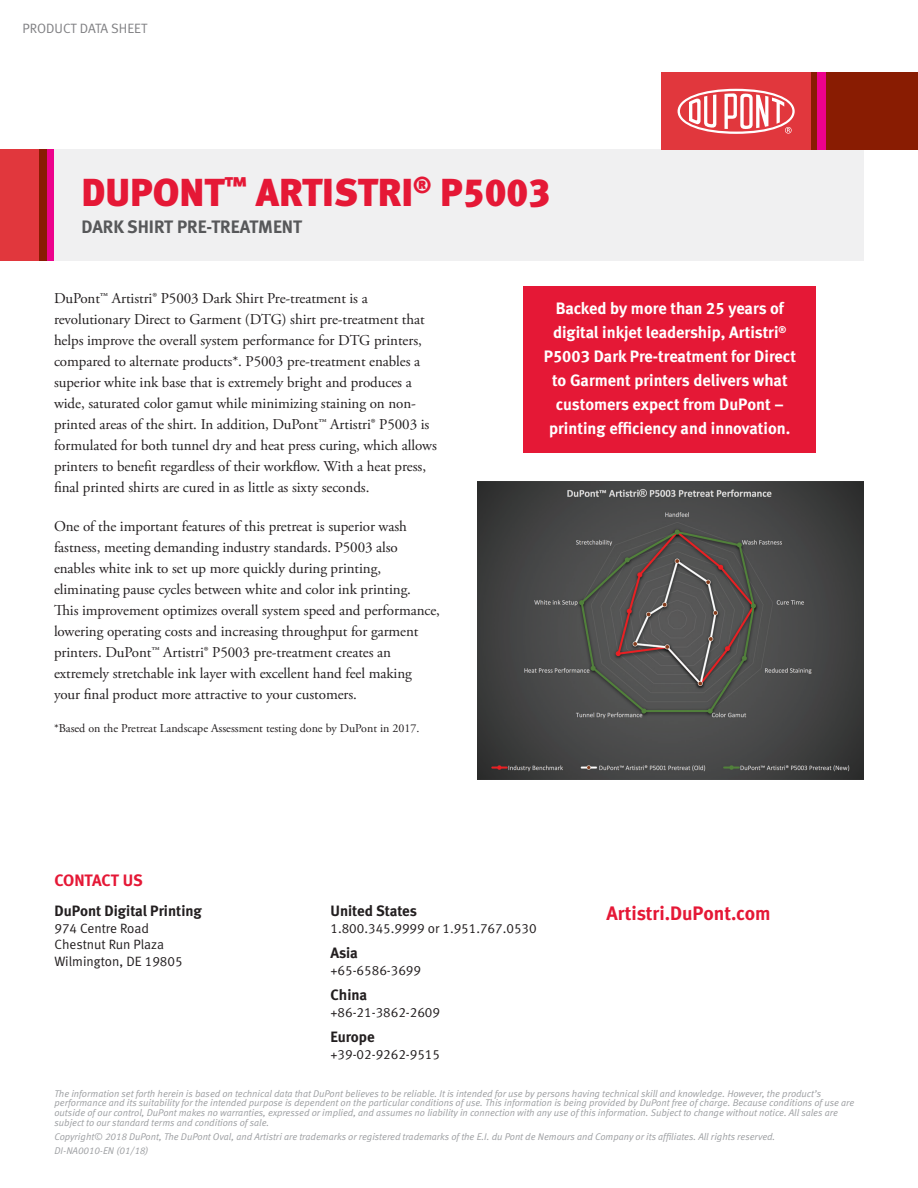
<style>
.page{position:relative;width:918px;height:1188px;background:#fff}
.page>*{position:absolute;margin:0;border:0;box-sizing:border-box;transform-origin:0 0}
.Title_Main{font:39px "Meta Black LF";color:#e51836}
.web_address{font:19.5px "Meta Bold LF";color:#e51836}
.TItle_block_2{font:18px "Meta Bold LF";color:#57585a}
.Highlight_text{font:16.5px/24px "Meta Bold LF";color:#fff;text-align:center}
.Head{font:16.5px "Meta Bold LF";color:#e51836}
.Body_1{font:15px/21px "Adobe Garamond Pro";letter-spacing:-.005em;color:#231f20}
.Address_Head{font:15px "Meta Bold LF";color:#231f20}
.Address_body{font:13.5px "Meta Normal LF";color:#231f20}
.t1{font:13.5px "Meta Normal LF";color:#808083}
.footnote{font:12px "Adobe Garamond Pro";color:#231f20}
.Legal_Line{font:italic 9.75px/9.8px "Meta Normal LF";color:#9d9fa2}
</style>
<div class="page">
<div style="left:0;top:150px;width:39px;height:111px;background:#e1373d"></div>
<div style="left:46px;top:150px;width:8px;height:111px;background:#ed028c"></div>
<div style="left:39px;top:150px;width:7px;height:111px;background:#891c02"></div>
<div style="left:54px;top:150px;width:810px;height:111px;background:#f0f0f1"></div>
<div style="left:811px;top:72px;width:107px;height:78px;background:#891c02"></div>
<div style="left:818px;top:72px;width:8px;height:78px;background:#ed028c"></div>
<div style="left:661px;top:72px;width:150px;height:78px;background:#e1373d"></div>
<svg style="left:678px;top:89px;width:117px;height:45px"></svg>
<div style="left:524px;top:286px;width:292px;height:167px;background:#e51836"></div>
<img style="left:477px;top:482px;width:387px;height:297px">
<p class="t1" style="left:22px;top:21px;width:126px">PRODUCT DATA SHEET</p>
<p class="Title_Main" style="left:81px;top:169px;width:470px">DUPONT<sup>™</sup> ARTISTRI<sup>®</sup> P5003</p>
<p class="TItle_block_2" style="left:81px;top:216px;width:222px">DARK SHIRT PRE-TREATMENT</p>
<p class="Body_1" style="left:54px;top:289px;width:384px">DuPont™ Artistri® P5003 Dark Shirt Pre-treatment is a revolutionary Direct to Garment (DTG) shirt pre-treatment that helps improve the overall system performance for DTG printers, compared to alternate products*. P5003 pre-treatment enables a superior white ink base that is extremely bright and produces a wide, saturated color gamut while minimizing staining on non&shy;printed areas of the shirt. In addition, DuPont™ Artistri® P5003 is formulated for both tunnel dry and heat press curing, which allows printers to benefit regardless of their workflow. With a heat press, final printed shirts are cured in as little as sixty seconds.</p>
<p class="Body_1" style="left:54px;top:517px;width:388px">One of the important features of this pretreat is superior wash fastness, meeting demanding industry standards. P5003 also enables white ink to set up more quickly during printing, eliminating pause cycles between white and color ink printing.<br>This improvement optimizes overall system speed and performance, lowering operating costs and increasing throughput for garment printers. DuPont™ Artistri® P5003 pre-treatment creates an extremely stretchable ink layer with excellent hand feel making your final product more attractive to your customers.</p>
<p class="footnote" style="left:54px;top:721px;width:367px">*Based on the Pretreat Landscape Assessment testing done by DuPont in 2017.</p>
<p class="Highlight_text" style="left:544px;top:296px;width:254px">Backed by more than 25 years of digital inkjet leadership, Artistri<sup>® </sup>P5003 Dark Pre-treatment for Direct to Garment printers delivers what customers expect from DuPont – printing efficiency and innovation.</p>
<p class="Head" style="left:54px;top:870px;width:90px">CONTACT US</p>
<p class="Address_Head" style="left:54px;top:902px;width:149px">DuPont Digital Printing</p>
<p class="Address_body" style="left:54px;top:920px;width:96px">974 Centre Road</p>
<p class="Address_body" style="left:54px;top:937px;width:111px">Chestnut Run Plaza</p>
<p class="Address_body" style="left:54px;top:953px;width:130px">Wilmington, DE 19805</p>
<p class="Address_Head" style="left:330px;top:902px;width:88px">United States</p>
<p class="Address_body" style="left:330px;top:920px;width:208px">1.800.345.9999 or 1.951.767.0530</p>
<p class="Address_Head" style="left:330px;top:944px;width:29px">Asia</p>
<p class="Address_body" style="left:330px;top:962px;width:92px">+65-6586-3699</p>
<p class="Address_Head" style="left:330px;top:986px;width:38px">China</p>
<p class="Address_body" style="left:330px;top:1004px;width:111px">+86-21-3862-2609</p>
<p class="Address_Head" style="left:330px;top:1028px;width:46px">Europe</p>
<p class="Address_body" style="left:330px;top:1046px;width:111px">+39-02-9262-9515</p>
<p class="web_address" style="left:606px;top:901px;width:166px">Artistri.DuPont.com</p>
<p class="Legal_Line" style="left:54px;top:1088px;width:801px">The information set forth herein is based on technical data that DuPont believes to be reliable. It is intended for use by persons having technical skill and knowledge. However, the product’s performance and its suitability for the intended purpose is dependent on the particular conditions of use. This information is being provided by DuPont free of charge. Because conditions of use are outside of our control, DuPont makes no warranties, expressed or implied, and assumes no liability in connection with any use of this information. Subject to change without notice. All sales are subject to our standard terms and conditions of sale.</p>
<p class="Legal_Line" style="left:54px;top:1132px;width:722px">Copyright© 2018 DuPont, The DuPont Oval, and Artistri are trademarks or registered trademarks of the E.I. du Pont de Nemours and Company or its affiliates. All rights reserved.</p>
<p class="Legal_Line" style="left:54px;top:1146px;width:95px">DI-NA0010-EN (01/18)</p>
</div>
